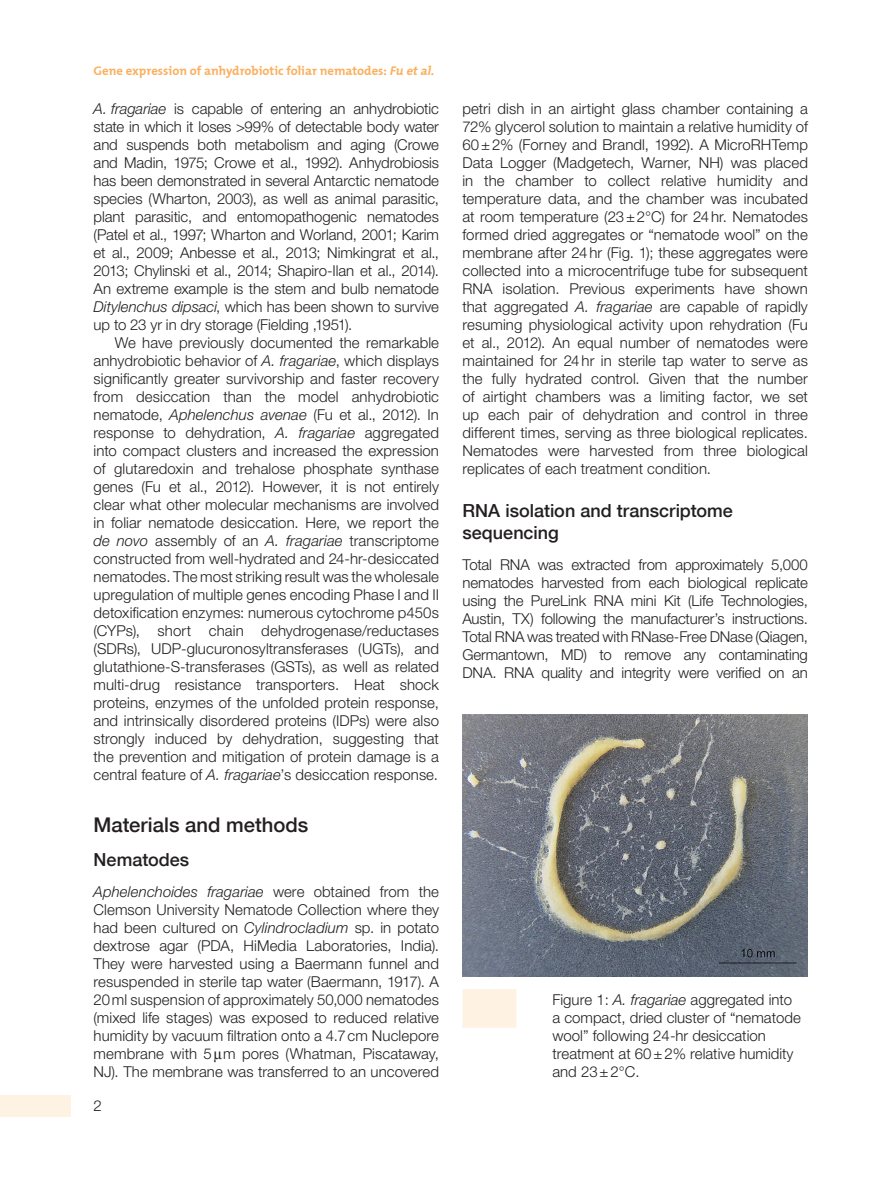
<style>
.page{position:relative;width:893px;height:1178px;background:#fff}
.page>*{position:absolute;margin:0;border:0;box-sizing:border-box;transform-origin:0 0}
.pSec1ttl{font:500 20.25px "Helvetica Neue LT Com";color:#231f20}
.pSec2ttl{font:500 18px/21.6px "Helvetica Neue LT Com";color:#231f20}
.pSec_1and2{font:500 18px "Helvetica Neue LT Com";color:#231f20}
.pPara{font:300 15px/18px "Helvetica Neue LT Pro";color:#231f20;text-align:justify}
.pFirstpara{font:300 15px/18px "Helvetica Neue LT Pro";color:#231f20;text-align:justify}
.pFigureCaption{font:300 15px/18px "Helvetica Neue LT Pro";color:#231f20}
.page-number{font:300 15px "Helvetica Neue LT Pro";color:#231f20}
.t1{font:700 12.75px "The Mix Plain";color:#fab05f}
.s1{font-style:italic}
.s2{font-family:"Helvetica Neue LT Std";font-style:italic}
</style>
<div class="page">
<div style="left:0;top:1095px;width:70px;height:21px;background:#fef2e3"></div>
<div style="left:462px;top:989px;width:54px;height:39px;background:#fef2e3"></div>
<img style="left:462px;top:714px;width:346px;height:262px">
<p class="t1" style="left:94px;top:60px;width:342px">Gene expression of anhydrobiotic foliar nematodes: <span class="s1">Fu etal</span>.</p>
<p class="pPara" style="left:94px;top:100px;width:347px"><span class="s2">A. fragariae</span> is capable of entering an anhydrobiotic state in which it loses &gt;99% of detectable body water and suspends both metabolism and aging (Crowe and Madin, 1975; Crowe et al., 1992). Anhydrobiosis has been demonstrated in several Antarctic nematode species (Wharton, 2003), as well as animal parasitic, plant parasitic, and entomopathogenic nematodes (Patel et al., 1997; Wharton and Worland, 2001; Karim et al., 2009; Anbesse et al., 2013; Nimkingrat et al., 2013; Chylinski et al., 2014; Shapiro-Ilan et al., 2014).<br>An extreme example is the stem and bulb nematode <span class="s2">Ditylenchus dipsaci</span>, which has been shown to survive up to 23 yr in dry storage (Fielding ,1951).</p>
<p class="pPara" style="left:94px;top:334px;width:347px;text-indent:21px">We have previously documented the remarkable anhydrobiotic behavior of <span class="s2">A. fragariae</span>, which displays significantly greater survivorship and faster recovery from desiccation than the model anhydrobiotic nematode, <span class="s2">Aphelenchus avenae</span> (Fu et al., 2012). In response to dehydration, <span class="s2">A. fragariae</span> aggregated into compact clusters and increased the expression of glutaredoxin and trehalose phosphate synthase genes (Fu et al., 2012). However, it is not entirely clear what other molecular mechanisms are involved in foliar nematode desiccation. Here, we report the <span class="s2">de novo</span> assembly of an <span class="s2">A. fragariae</span> transcriptome constructed from well-hydrated and 24-hr-desiccated nematodes. The most striking result was the wholesale upregulation of multiple genes encoding Phase I and II detoxification enzymes: numerous cytochrome p450s (CYPs), short chain dehydrogenase/reductases (SDRs), UDP-glucuronosyltransferases (UGTs), and glutathione-S-transferases (GSTs), as well as related multi-drug resistance transporters. Heat shock proteins, enzymes of the unfolded protein response, and intrinsically disordered proteins (IDPs) were also strongly induced by dehydration, suggesting that the prevention and mitigation of protein damage is a central feature of <span class="s2">A. fragariae</span>’s desiccation response.</p>
<p class="pSec1ttl" style="left:94px;top:813px;width:216px">Materials and methods</p>
<p class="pSec_1and2" style="left:94px;top:849px;width:97px">Nematodes</p>
<p class="pFirstpara" style="left:94px;top:882px;width:347px"><span class="s2">Aphelenchoides fragariae</span> were obtained from the Clemson University Nematode Collection where they had been cultured on <span class="s2">Cylindrocladium</span> sp. in potato dextrose agar (PDA, HiMedia Laboratories, India).<br>They were harvested using a Baermann funnel and resuspended in sterile tap water (Baermann, 1917). A 20ml suspension of approximately 50,000 nematodes (mixed life stages) was exposed to reduced relative humidity by vacuum filtration onto a 4.7cm Nuclepore membrane with 5 m pores (Whatman, Piscataway, NJ). The membrane was transferred to an uncovered</p>
<p class="page-number" style="left:94px;top:1096px;width:10px">2</p>
<p class="pFirstpara" style="left:462px;top:100px;width:347px">petri dish in an airtight glass chamber containing a 72% glycerol solution to maintain a relative humidity of 60±2% (Forney and Brandl, 1992). A MicroRHTemp Data Logger (Madgetech, Warner, NH) was placed in the chamber to collect relative humidity and temperature data, and the chamber was incubated at room temperature (23±2°C) for 24hr. Nematodes formed dried aggregates or “nematode wool” on the membrane after 24hr (Fig. 1); these aggregates were collected into a microcentrifuge tube for subsequent RNA isolation. Previous experiments have shown that aggregated <span class="s2">A. fragariae</span> are capable of rapidly resuming physiological activity upon rehydration (Fu et al., 2012). An equal number of nematodes were maintained for 24hr in sterile tap water to serve as the fully hydrated control. Given that the number of airtight chambers was a limiting factor, we set up each pair of dehydration and control in three different times, serving as three biological replicates.<br>Nematodes were harvested from three biological replicates of each treatment condition.</p>
<p class="pSec2ttl" style="left:462px;top:500px;width:272px">RNA isolation and transcriptome sequencing</p>
<p class="pFirstpara" style="left:462px;top:555px;width:347px">Total RNA was extracted from approximately 5,000 nematodes harvested from each biological replicate using the PureLink RNA mini Kit (Life Technologies, Austin, TX) following the manufacturer’s instructions.<br>Total RNA was treated with RNase-Free DNase (Qiagen, Germantown, MD) to remove any contaminating DNA. RNA quality and integrity were verified on an</p>
<p class="pFigureCaption" style="left:552px;top:990px;width:250px">Figure 1: <span class="s2">A. fragariae</span> aggregated into a compact, dried cluster of “nematode wool” following 24-hr desiccation treatment at 60±2% relative humidity and 23±2°C.</p>
</div>
